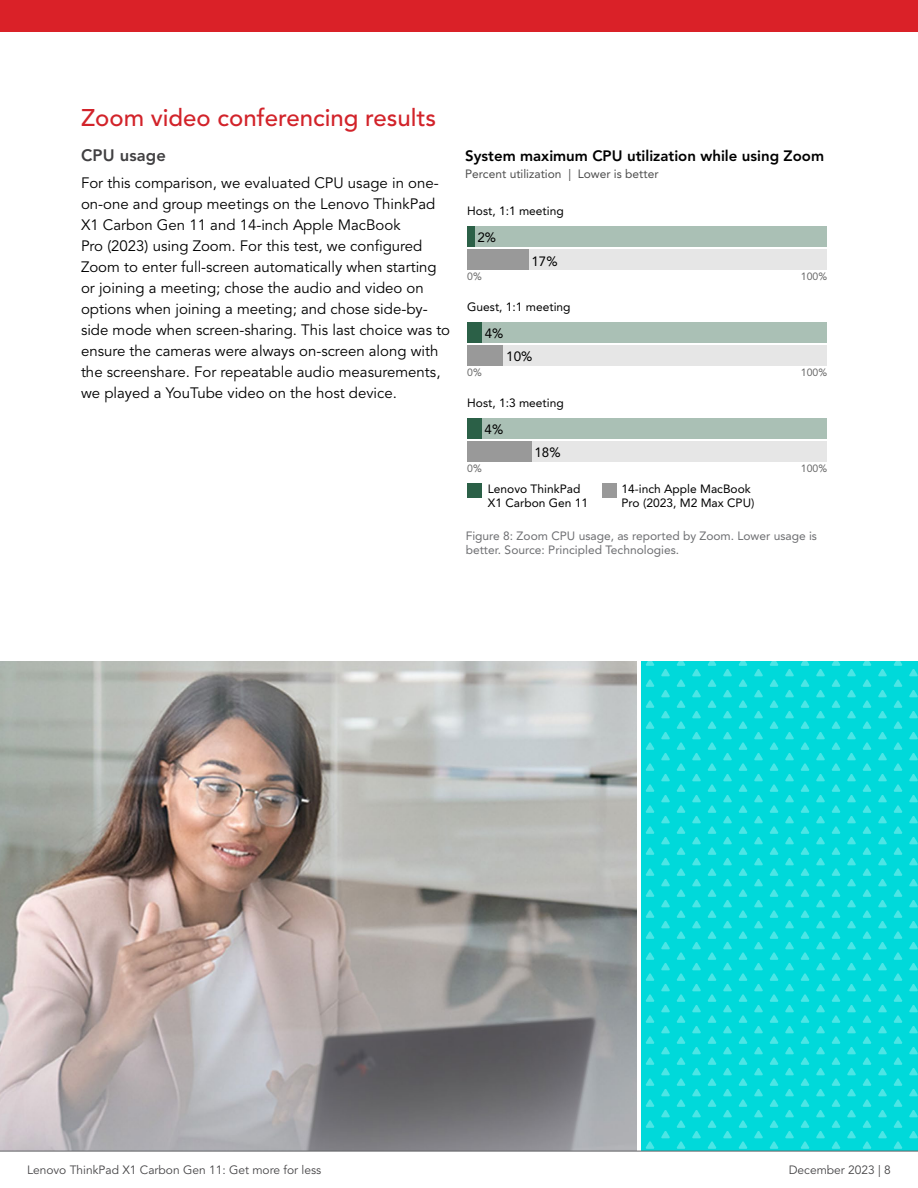
<style>
.page{position:relative;width:918px;height:1188px;background:#fff}
.page>*{position:absolute;margin:0;border:0;box-sizing:border-box;transform-origin:0 0}
.t1{font:500 24px "Avenir LT Pro";color:#d2232a}
.t2{font:800 16.5px "Avenir LT Pro";letter-spacing:.01em;color:#414042}
.t3{font:15px/21px "Avenir LT Pro";color:#000}
.t4{font:800 15px "Avenir LT Pro";color:#000}
.t5{font:13.5px "Avenir LT Pro";color:#000}
.t6{font:12px/14.4px "Avenir LT Pro";color:#000}
.t7{font:12px/14.4px "Avenir LT Pro";color:#6d6e71}
.t8{font:12px "Avenir LT Pro";color:#464547}
.t9{font:12px "Avenir LT Pro";color:#4d4d4d}
.t10{font:10.5px "Avenir LT Pro";color:#666}
</style>
<div class="page">
<div style="left:467px;top:226px;width:360px;height:21px;background:#aac0b5"></div>
<div style="left:467px;top:250px;width:360px;height:20px;background:#e6e6e6"></div>
<div style="left:467px;top:226px;width:7px;height:21px;background:#2b6047"></div>
<div style="left:467px;top:322px;width:360px;height:21px;background:#aac0b5"></div>
<div style="left:467px;top:345px;width:360px;height:21px;background:#e6e6e6"></div>
<div style="left:467px;top:345px;width:36px;height:21px;background:#999"></div>
<div style="left:467px;top:418px;width:360px;height:20px;background:#aac0b5"></div>
<div style="left:467px;top:441px;width:360px;height:21px;background:#e6e6e6"></div>
<div style="left:467px;top:441px;width:65px;height:21px;background:#999"></div>
<div style="left:467px;top:483px;width:15px;height:15px;background:#2b6047"></div>
<div style="left:602px;top:483px;width:15px;height:15px;background:#999"></div>
<div style="left:467px;top:322px;width:15px;height:21px;background:#2b6047"></div>
<div style="left:467px;top:418px;width:15px;height:20px;background:#2b6047"></div>
<div style="left:467px;top:250px;width:61px;height:20px;background:#999"></div>
<svg style="left:641px;top:662px;width:277px;height:489px;background:#09dadb"></svg>
<img style="left:0;top:662px;width:636px;height:489px">
<hr style="left:0;top:1151px;width:918px;height:1px;background:#616264">
<div style="left:0;top:0;width:918px;height:32px;background:#da2128"></div>
<h1 class="t1" style="left:81px;top:104px;width:357px">Zoom video conferencing results</h1>
<p class="t2" style="left:81px;top:145px;width:87px">CPU usage</p>
<p class="t3" style="left:81px;top:173px;width:371px">For this comparison, we evaluated CPU usage in one&shy;on-one and group meetings on the Lenovo ThinkPad X1 Carbon Gen 11 and 14-inch Apple MacBook<br>Pro (2023) using Zoom. For this test, we configured Zoom to enter full-screen automatically when starting or joining a meeting; chose the audio and video on options when joining a meeting; and chose side-by&shy;side mode when screen-sharing. This last choice was to ensure the cameras were always on-screen along with the screenshare. For repeatable audio measurements, we played a YouTube video on the host device.</p>
<p class="t4" style="left:465px;top:147px;width:360px">System maximum CPU utilization while using Zoom</p>
<p class="t9" style="left:465px;top:167px;width:195px">Percent utilization | Lower is better</p>
<p class="t6" style="left:467px;top:204px;width:98px">Host, 1:1 meeting</p>
<p class="t5" style="left:477px;top:229px;width:20px">2%</p>
<p class="t5" style="left:531px;top:253px;width:28px">17%</p>
<p class="t10" style="left:467px;top:270px;width:16px">0%</p>
<p class="t10" style="left:801px;top:270px;width:28px">100%</p>
<p class="t6" style="left:467px;top:300px;width:105px">Guest, 1:1 meeting</p>
<p class="t5" style="left:485px;top:325px;width:20px">4%</p>
<p class="t5" style="left:506px;top:348px;width:28px">10%</p>
<p class="t10" style="left:467px;top:366px;width:16px">0%</p>
<p class="t10" style="left:801px;top:366px;width:28px">100%</p>
<p class="t6" style="left:467px;top:395px;width:98px">Host, 1:3 meeting</p>
<p class="t5" style="left:485px;top:421px;width:20px">4%</p>
<p class="t5" style="left:534px;top:444px;width:28px">18%</p>
<p class="t10" style="left:467px;top:462px;width:16px">0%</p>
<p class="t10" style="left:801px;top:462px;width:28px">100%</p>
<p class="t6" style="left:488px;top:481px;width:102px">Lenovo ThinkPad<br>X1 Carbon Gen 11</p>
<p class="t6" style="left:622px;top:481px;width:134px">14-inch Apple MacBook<br>Pro (2023, M2 Max CPU)</p>
<p class="t7" style="left:466px;top:528px;width:353px">Figure 8: Zoom CPU usage, as reported by Zoom. Lower usage is better. Source: Principled Technologies.</p>
<p class="t8" style="left:27px;top:1163px;width:296px">Lenovo ThinkPad X1 Carbon Gen 11: Get more for less</p>
<p class="t8" style="left:789px;top:1163px;width:104px">December 2023 | 8</p>
</div>
